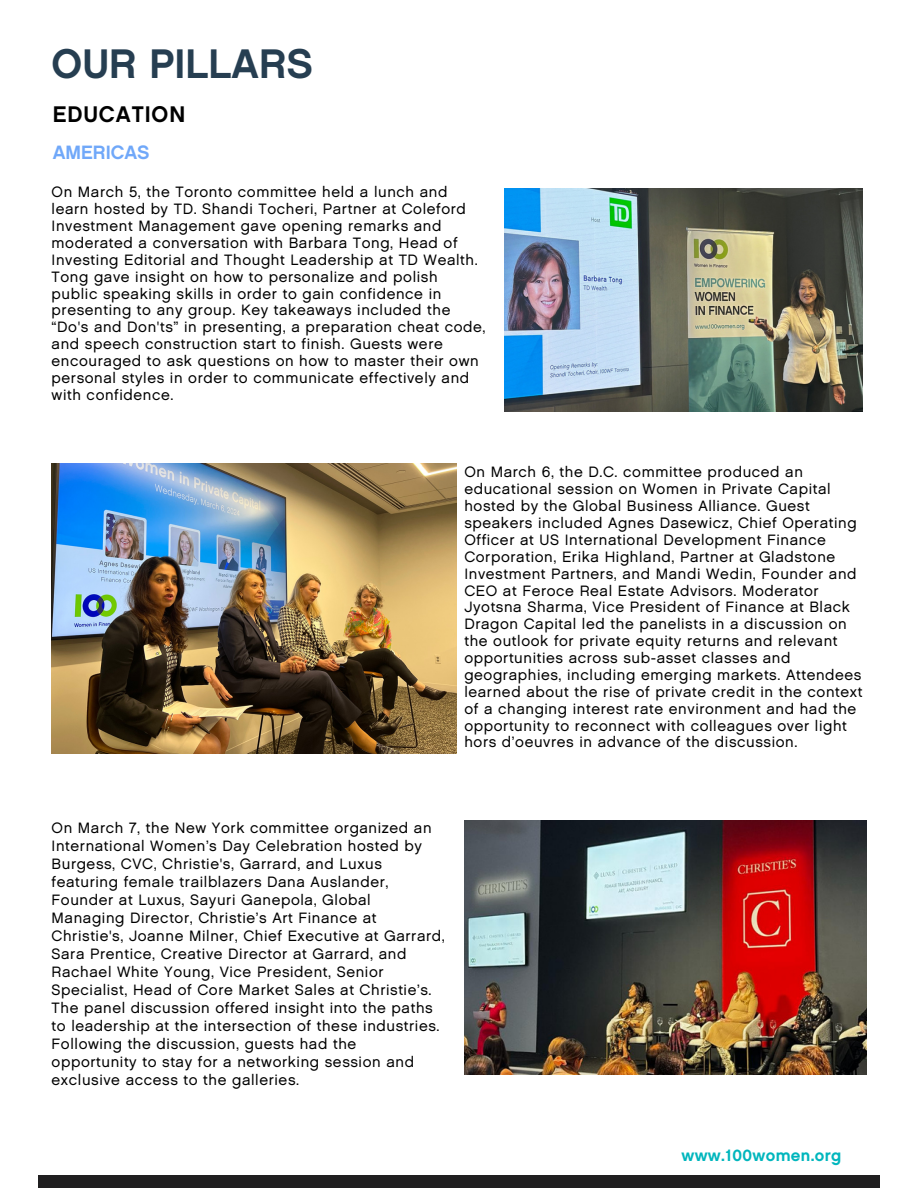
<style>
.page{position:relative;width:918px;height:1188px;background:#fff}
.page>*{position:absolute;margin:0;border:0;box-sizing:border-box;transform-origin:0 0}
.t1{font:41.25px "Chalet New York Nineteen Sixty";color:#263e51}
.t2{font:22.5px "Chalet New York Nineteen Sixty";letter-spacing:.04em;color:#000}
.t3{font:19.2px "Chalet New York Nineteen Sixty";color:#70a8f9}
.t4{font:16.5px "Chalet New York Nineteen Sixty";letter-spacing:.02em;color:#00b6bd}
.t5{font:15px/16.8px "Chalet London Nineteen Sixty";letter-spacing:.04em;color:#000}
</style>
<div class="page">
<div style="left:38px;top:1175px;width:842px;height:13px;background:#201f20"></div>
<img style="left:504px;top:189px;width:359px;height:222px">
<img style="left:52px;top:464px;width:404px;height:290px">
<img style="left:464px;top:820px;width:402px;height:254px">
<h1 class="t1" style="left:52px;top:47px;width:263px">OUR PILLARS</h1>
<h2 class="t2" style="left:53px;top:105px;width:134px">EDUCATION</h2>
<p class="t3" style="left:53px;top:145px;width:98px">AMERICAS</p>
<p class="t5" style="left:52px;top:185px;width:435px">On March 5, the Toronto committee held a lunch and learn hosted by TD. Shandi Tocheri, Partner at Coleford Investment Management gave opening remarks and moderated a conversation with Barbara Tong, Head of Investing Editorial and Thought Leadership at TD Wealth.<br>Tong gave insight on how to personalize and polish public speaking skills in order to gain confidence in presenting to any group. Key takeaways included the “Do's and Don'ts” in presenting, a preparation cheat code, and speech construction start to finish. Guests were encouraged to ask questions on how to master their own personal styles in order to communicate effectively and with confidence.</p>
<p class="t5" style="left:464px;top:465px;width:400px">On March 6, the D.C. committee produced an educational session on Women in Private Capital hosted by the Global Business Alliance. Guest speakers included Agnes Dasewicz, Chief Operating Officer at US International Development Finance Corporation, Erika Highland, Partner at Gladstone Investment Partners, and Mandi Wedin, Founder and CEO at Feroce Real Estate Advisors. Moderator Jyotsna Sharma, Vice President of Finance at Black Dragon Capital led the panelists in a discussion on the outlook for private equity returns and relevant opportunities across sub-asset classes and geographies, including emerging markets. Attendees learned about the rise of private credit in the context of a changing interest rate environment and had the opportunity to reconnect with colleagues over light hors d’oeuvres in advance of the discussion.</p>
<p class="t5" style="left:52px;top:819px;width:395px;line-height:18px">On March 7, the New York committee organized an International Women’s Day Celebration hosted by Burgess, CVC, Christie's, Garrard, and Luxus featuring female trailblazers Dana Auslander, Founder at Luxus, Sayuri Ganepola, Global Managing Director, Christie’s Art Finance at Christie's, Joanne Milner, Chief Executive at Garrard, Sara Prentice, Creative Director at Garrard, and Rachael White Young, Vice President, Senior Specialist, Head of Core Market Sales at Christie’s.<br>The panel discussion offered insight into the paths to leadership at the intersection of these industries.<br>Following the discussion, guests had the opportunity to stay for a networking session and exclusive access to the galleries.</p>
<p class="t4" style="left:681px;top:1148px;width:161px">www.100women.org</p>
</div>
